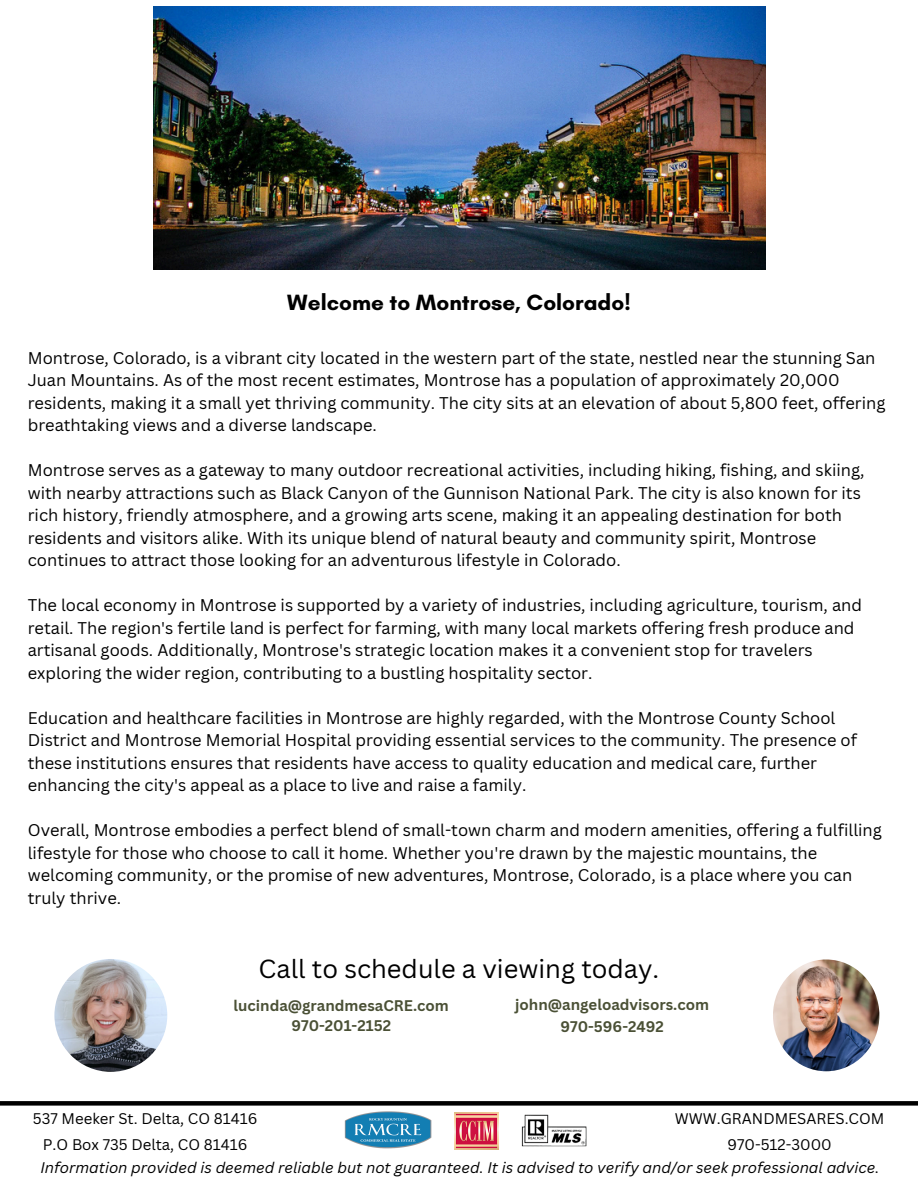
<style>
.page{position:relative;width:918px;height:1188px;background:#fff}
.page>*{position:absolute;margin:0;border:0;box-sizing:border-box;transform-origin:0 0}
.t1{font:25.5px "Canva Sans";color:#000}
.t2{font:700 22.5px "Glacial Indifference";color:#000}
.t3{font:16.5px/22.5px "Canva Sans";color:#000}
.t4{font:italic 15px "Canva Sans";color:#000}
.t5{font:15px "Canva Sans";color:#000}
.t6{font:700 15px/22.5px "Canva Sans";color:#4a5035;text-align:center}
</style>
<div class="page">
<img style="left:153px;top:7px;width:612px;height:263px">
<img style="left:521px;top:1114px;width:66px;height:33px">
<img style="left:344px;top:1111px;width:88px;height:38px">
<img style="left:454px;top:1112px;width:44px;height:37px">
<div style="left:0;top:1101px;width:918px;height:5px;background:#000"></div>
<img style="left:54px;top:959px;width:113px;height:113px;border-radius:50%">
<img style="left:773px;top:959px;width:106px;height:112px;border-radius:50%">
<p class="t2" style="left:287px;top:289px;width:345px">Welcome to Montrose, Colorado!</p>
<p class="t3" style="left:28px;top:346px;width:859px">Montrose, Colorado, is a vibrant city located in the western part of the state, nestled near the stunning San Juan Mountains. As of the most recent estimates, Montrose has a population of approximately 20,000 residents, making it a small yet thriving community. The city sits at an elevation of about 5,800 feet, offering breathtaking views and a diverse landscape.</p>
<h2 class="t3" style="left:28px;top:459px;width:838px">Montrose serves as a gateway to many outdoor recreational activities, including hiking, fishing, and skiing, with nearby attractions such as Black Canyon of the Gunnison National Park. The city is also known for its rich history, friendly atmosphere, and a growing arts scene, making it an appealing destination for both residents and visitors alike. With its unique blend of natural beauty and community spirit, Montrose continues to attract those looking for an adventurous lifestyle in Colorado.</h2>
<p class="t3" style="left:28px;top:594px;width:836px">The local economy in Montrose is supported by a variety of industries, including agriculture, tourism, and retail. The region's fertile land is perfect for farming, with many local markets offering fresh produce and artisanal goods. Additionally, Montrose's strategic location makes it a convenient stop for travelers exploring the wider region, contributing to a bustling hospitality sector.</p>
<p class="t3" style="left:28px;top:706px;width:831px">Education and healthcare facilities in Montrose are highly regarded, with the Montrose County School District and Montrose Memorial Hospital providing essential services to the community. The presence of these institutions ensures that residents have access to quality education and medical care, further enhancing the city's appeal as a place to live and raise a family.</p>
<p class="t3" style="left:28px;top:819px;width:856px">Overall, Montrose embodies a perfect blend of small-town charm and modern amenities, offering a fulfilling lifestyle for those who choose to call it home. Whether you're drawn by the majestic mountains, the welcoming community, or the promise of new adventures, Montrose, Colorado, is a place where you can truly thrive.</p>
<h3 class="t1" style="left:259px;top:950px;width:402px">Call to schedule a viewing today.</h3>
<p class="t6" style="left:515px;top:993px;width:195px">john@angeloadvisors.com<br>970-596-2492</p>
<p class="t6" style="left:234px;top:994px;width:217px">lucinda@grandmesaCRE.com</p>
<h3 class="t6" style="left:291px;top:1014px;width:101px">970-201-2152</h3>
<p class="t5" style="left:33px;top:1108px;width:226px">537 Meeker St. Delta, CO 81416</p>
<p class="t5" style="left:43px;top:1134px;width:206px">P.O Box 735 Delta, CO 81416</p>
<p class="t5" style="left:728px;top:1134px;width:106px">970-512-3000</p>
<p class="t5" style="left:675px;top:1108px;width:211px">WWW.GRANDMESARES.COM</p>
<h4 class="t4" style="left:40px;top:1157px;width:841px">Information provided is deemed reliable but not guaranteed. It is advised to verify and/or seek professional advice.</h4>
</div>
